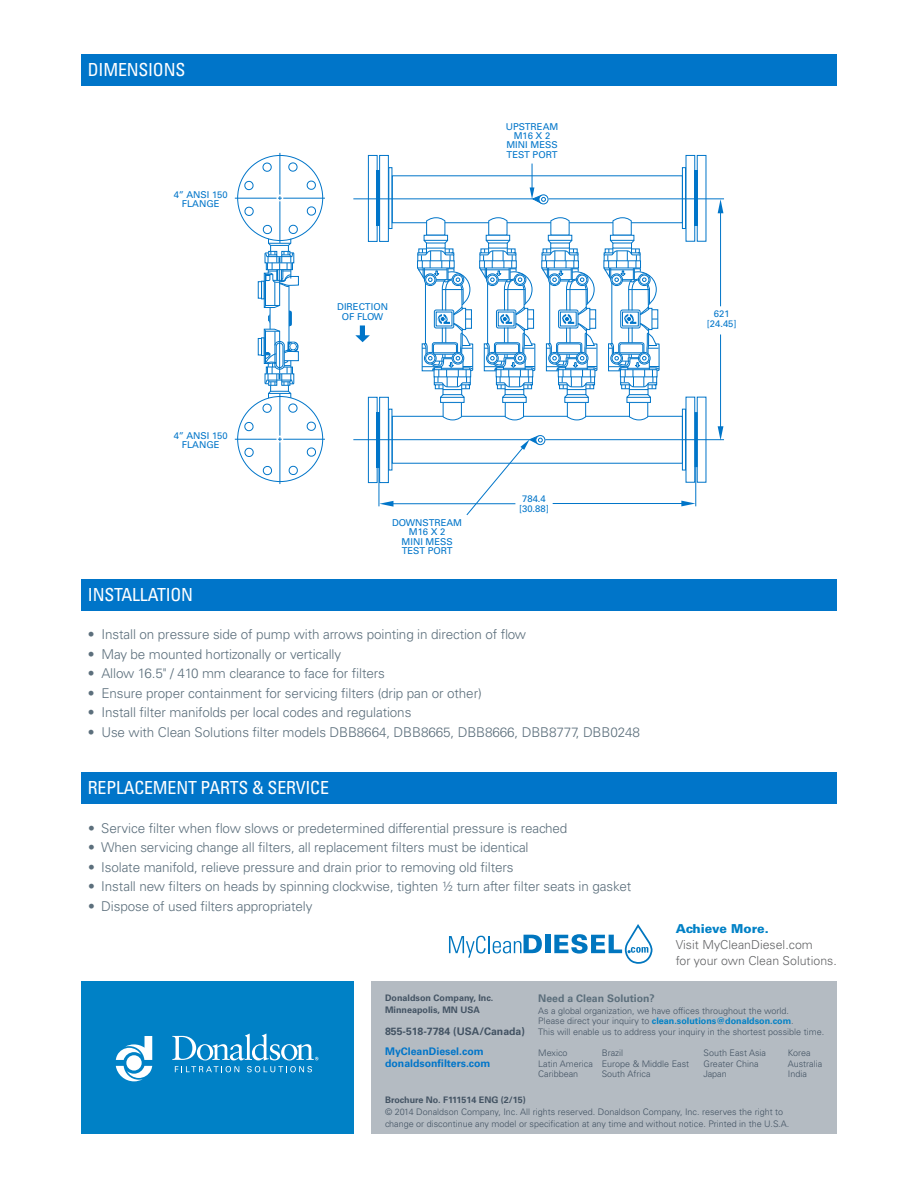
<style>
.page{position:relative;width:918px;height:1188px;background:#fff}
.page>*{position:absolute;margin:0;border:0;box-sizing:border-box;transform-origin:0 0}
.t1{font:condensed 18px "Univers LT Std";letter-spacing:-.01em;color:#fff}
.t2{font:300 13.5px "Univers LT Std";letter-spacing:-.01em;color:#5c6f7c}
.t3{font:300 12.3px/16px "Univers LT Std";color:#636466}
.t4{font:900 12.3px "Univers LT Std";color:#0081c6}
.t5{font:700 10.5px/12.8px "Univers LT Std";color:#0075c9}
.t6{font:700 10.5px "Univers LT Std";color:#435363}
.t7{font:700 10.5px "Univers LT Std";color:#5c6f7c}
.t8{font:9.45px/9.4px "Univers LT Std";color:#0075c9;text-align:center}
.t9{font:300 9px/10.5px "Univers LT Std";color:#435363}
.t10{font:700 9px/12px "Univers LT Std";color:#435363}
.s1{font-weight:700;color:#0081c6}
</style>
<div class="page">
<div style="left:371px;top:981px;width:466px;height:153px;background:#b4bbc2"></div>
<svg style="left:449px;top:935px;width:93px;height:23px"></svg>
<div style="left:545px;top:935px;width:5px;height:18px;background:#0076bf"></div>
<svg style="left:554px;top:924px;width:99px;height:40px"></svg>
<div style="left:81px;top:579px;width:756px;height:31px;background:#0075c9"></div>
<div style="left:81px;top:772px;width:756px;height:31px;background:#0075c9"></div>
<div style="left:81px;top:981px;width:272px;height:153px;background:#0081c6"></div>
<svg style="left:116px;top:1036px;width:36px;height:45px"></svg>
<svg style="left:175px;top:1066px;width:64px;height:6px"></svg>
<svg style="left:247px;top:1066px;width:65px;height:6px"></svg>
<svg style="left:172px;top:1034px;width:146px;height:26px"></svg>
<div style="left:368px;top:155px;width:9px;height:87px;border:1px solid #0075c9"></div>
<div style="left:379px;top:155px;width:10px;height:87px;border:1px solid #0075c9"></div>
<div style="left:388px;top:167px;width:4px;height:62px;border:1px solid #0075c9"></div>
<hr style="left:377px;top:171px;width:3px;height:55px;background:#0075c9">
<div style="left:686px;top:155px;width:9px;height:87px;border:1px solid #0075c9"></div>
<div style="left:682px;top:167px;width:4px;height:62px;border:1px solid #0075c9"></div>
<hr style="left:695px;top:171px;width:3px;height:55px;background:#0075c9">
<div style="left:539px;top:195px;width:9px;height:9px;border:1px solid #0075c9;border-radius:50%"></div>
<div style="left:368px;top:397px;width:9px;height:86px;border:1px solid #0075c9"></div>
<div style="left:379px;top:397px;width:10px;height:86px;border:1px solid #0075c9"></div>
<div style="left:388px;top:409px;width:4px;height:61px;border:1px solid #0075c9"></div>
<hr style="left:377px;top:412px;width:3px;height:55px;background:#0075c9">
<div style="left:686px;top:397px;width:9px;height:86px;border:1px solid #0075c9"></div>
<div style="left:682px;top:409px;width:4px;height:61px;border:1px solid #0075c9"></div>
<hr style="left:695px;top:412px;width:3px;height:55px;background:#0075c9">
<div style="left:392px;top:416px;width:291px;height:48px;border:1px solid #0075c9"></div>
<div style="left:536px;top:436px;width:9px;height:9px;background:#3993d5;border-radius:50%"></div>
<div style="left:535px;top:435px;width:10px;height:10px;border:1px solid #0075c9;border-radius:50%"></div>
<svg style="left:416px;top:217px;width:244px;height:204px"></svg>
<div style="left:620px;top:310px;width:20px;height:18px;border:1px solid #0075c9;border-radius:2px"></div>
<svg style="left:379px;top:501px;width:14px;height:6px"></svg>
<svg style="left:681px;top:501px;width:14px;height:5px"></svg>
<svg style="left:718px;top:426px;width:5px;height:13px"></svg>
<svg style="left:718px;top:200px;width:5px;height:13px"></svg>
<svg style="left:307px;top:421px;width:9px;height:10px"></svg>
<svg style="left:244px;top:447px;width:10px;height:10px"></svg>
<svg style="left:288px;top:466px;width:10px;height:9px"></svg>
<svg style="left:263px;top:466px;width:9px;height:9px"></svg>
<svg style="left:307px;top:447px;width:9px;height:10px"></svg>
<svg style="left:244px;top:422px;width:10px;height:9px"></svg>
<svg style="left:307px;top:180px;width:9px;height:10px"></svg>
<svg style="left:244px;top:206px;width:10px;height:10px"></svg>
<svg style="left:262px;top:162px;width:10px;height:10px"></svg>
<svg style="left:288px;top:162px;width:10px;height:10px"></svg>
<svg style="left:307px;top:206px;width:9px;height:10px"></svg>
<svg style="left:244px;top:181px;width:10px;height:9px"></svg>
<div style="left:261px;top:337px;width:4px;height:19px;border:1px solid #0075c9"></div>
<div style="left:258px;top:338px;width:4px;height:17px;border:1px solid #0075c9"></div>
<div style="left:258px;top:281px;width:4px;height:18px;border:1px solid #0075c9"></div>
<svg style="left:262px;top:225px;width:37px;height:189px"></svg>
<hr style="left:353px;top:199px;width:180px;height:1px;background:#0075c9">
<hr style="left:549px;top:199px;width:175px;height:1px;background:#0075c9">
<hr style="left:353px;top:439px;width:177px;height:1px;background:#0075c9">
<hr style="left:545px;top:439px;width:179px;height:1px;background:#0075c9">
<hr style="left:393px;top:503px;width:122px;height:1px;background:#0075c9">
<hr style="left:553px;top:503px;width:129px;height:1px;background:#0075c9">
<hr style="left:720px;top:334px;width:1px;height:93px;background:#0075c9">
<hr style="left:720px;top:212px;width:1px;height:94px;background:#0075c9">
<hr style="left:696px;top:466px;width:1px;height:40px;background:#0075c9">
<hr style="left:379px;top:466px;width:1px;height:40px;background:#0075c9">
<svg style="left:278px;top:437px;width:4px;height:4px"></svg>
<hr style="left:280px;top:394px;width:1px;height:42px;background:#0075c9">
<hr style="left:280px;top:442px;width:1px;height:42px;background:#0075c9">
<hr style="left:283px;top:439px;width:42px;height:1px;background:#0075c9">
<hr style="left:235px;top:439px;width:42px;height:1px;background:#0075c9">
<svg style="left:278px;top:196px;width:4px;height:4px"></svg>
<hr style="left:280px;top:153px;width:1px;height:42px;background:#0075c9">
<hr style="left:280px;top:201px;width:1px;height:42px;background:#0075c9">
<hr style="left:283px;top:198px;width:42px;height:1px;background:#0075c9">
<hr style="left:235px;top:198px;width:42px;height:1px;background:#0075c9">
<svg style="left:355px;top:325px;width:15px;height:17px"></svg>
<svg style="left:530px;top:164px;width:16px;height:41px"></svg>
<svg style="left:466px;top:435px;width:77px;height:80px"></svg>
<div style="left:81px;top:54px;width:756px;height:31px;background:#0075c9"></div>
<h1 class="t1" style="left:88px;top:58px;width:99px">DIMENSIONS</h1>
<p class="t8" style="left:174px;top:190px;width:55px">4” ANSI 150<br>FLANGE</p>
<p class="t8" style="left:337px;top:302px;width:52px">DIRECTION<br>OF FLOW</p>
<p class="t8" style="left:506px;top:122px;width:54px">UPSTREAM<br>M16 X 2<br>MINI MESS<br>TEST PORT</p>
<p class="t8" style="left:707px;top:309px;width:31px">621 [24.45]</p>
<p class="t8" style="left:174px;top:431px;width:55px">4” ANSI 150<br>FLANGE</p>
<h1 class="t1" style="left:88px;top:583px;width:107px">INSTALLATION</h1>
<p class="t8" style="left:392px;top:518px;width:72px">DOWNSTREAM<br>M16 X 2<br>MINI MESS<br>TEST PORT</p>
<p class="t8" style="left:519px;top:494px;width:31px">784.4 [30.88]</p>
<p class="t2" style="left:88px;top:626px;width:440px">• Install on pressure side of pump with arrows pointing in direction of flow</p>
<p class="t2" style="left:88px;top:646px;width:255px">• May be mounted hortizonally or vertically</p>
<p class="t2" style="left:88px;top:665px;width:299px">• Allow 16.5" / 410 mm clearance to face for filters</p>
<p class="t2" style="left:88px;top:685px;width:396px">• Ensure proper containment for servicing filters (drip pan or other)</p>
<p class="t2" style="left:88px;top:704px;width:325px">• Install filter manifolds per local codes and regulations</p>
<p class="t2" style="left:88px;top:724px;width:554px">• Use with Clean Solutions filter models DBB8664, DBB8665, DBB8666, DBB8777, DBB0248</p>
<h1 class="t1" style="left:88px;top:776px;width:243px">REPLACEMENT PARTS &amp; SERVICE</h1>
<p class="t2" style="left:88px;top:820px;width:481px">• Service filter when flow slows or predetermined differential pressure is reached</p>
<p class="t2" style="left:88px;top:839px;width:442px">• When servicing change all filters, all replacement filters must be identical</p>
<p class="t2" style="left:88px;top:859px;width:427px">• Isolate manifold, relieve pressure and drain prior to removing old filters</p>
<p class="t2" style="left:88px;top:878px;width:544px">• Install new filters on heads by spinning clockwise, tighten 1/2 turn after filter seats in gasket</p>
<p class="t2" style="left:88px;top:898px;width:226px">• Dispose of used filters appropriately</p>
<p class="t4" style="left:676px;top:921px;width:95px">Achieve More.</p>
<p class="t3" style="left:676px;top:937px;width:163px">Visit MyCleanDiesel.com<br>for your own Clean Solutions.</p>
<p class="t10" style="left:385px;top:992px;width:110px">Donaldson Company, Inc.<br>Minneapolis, MN USA</p>
<p class="t6" style="left:385px;top:1025px;width:141px">855-518-7784 (USA/Canada)</p>
<p class="t5" style="left:385px;top:1045px;width:107px">MyCleanDiesel.com donaldsonfilters.com</p>
<p class="t7" style="left:538px;top:992px;width:118px">Need a Clean Solution?</p>
<p class="t9" style="left:538px;top:1005px;width:288px">As a global organization, we have offices throughout the world.<br>Please direct your inquiry to <span class="s1">clean.solutions@donaldson.com</span>.<br>This will enable us to address your inquiry in the shortest possible time.</p>
<p class="t9" style="left:704px;top:1048px;width:64px">South East Asia<br>Greater China<br>Japan</p>
<p class="t9" style="left:788px;top:1048px;width:36px">Korea<br>Australia<br>India</p>
<p class="t9" style="left:538px;top:1048px;width:56px">Mexico<br>Latin America<br>Caribbean</p>
<p class="t9" style="left:602px;top:1048px;width:89px">Brazil<br>Europe &amp; Middle East<br>South Africa</p>
<p class="t10" style="left:385px;top:1094px;width:142px">Brochure No. F111514 ENG (2/15)</p>
<p class="t9" style="left:385px;top:1105px;width:406px;line-height:12px">© 2014 Donaldson Company, Inc. All rights reserved. Donaldson Company, Inc. reserves the right to change or discontinue any model or specification at any time and without notice. Printed in the U.S.A.</p>
</div>
